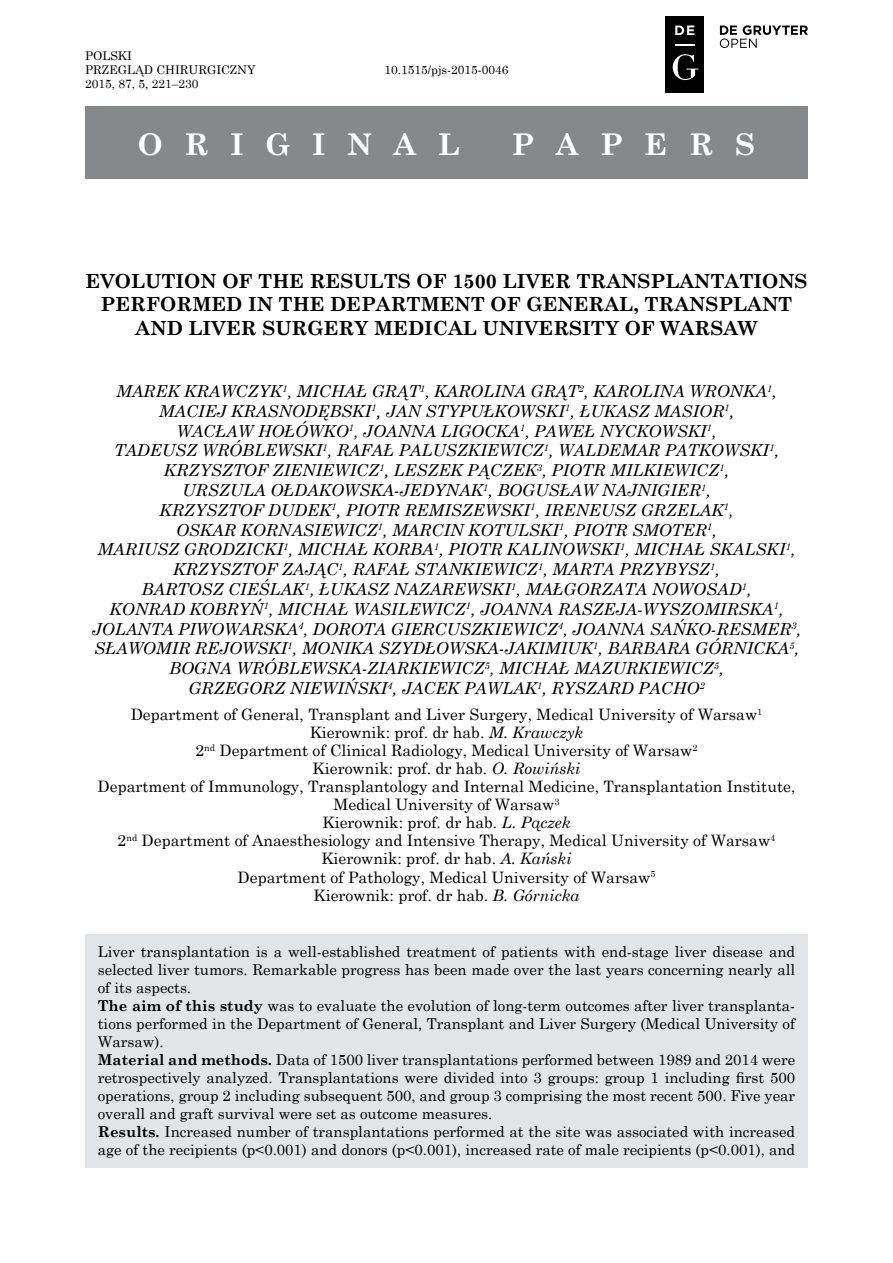
<style>
.page{position:relative;width:893px;height:1263px;background:#fff}
.page>*{position:absolute;margin:0;border:0;box-sizing:border-box;transform-origin:0 0}
.t1{font:700 30px "Century Schoolbook";letter-spacing:.72em;color:#fff}
.t2{font:700 19.5px "Century Schoolbook";color:#000}
.t3{font:italic 16.5px/19.8px "Century Schoolbook";color:#000;text-align:center}
.t4{font:15.75px/18px "Century Schoolbook";color:#000;text-align:center}
.t5{font:15px/18px "Century Schoolbook";color:#000}
.t6{font:12px/14.2px "Century Schoolbook";color:#000}
.s1{font-style:italic}
.s2{font-weight:700}
</style>
<div class="page">
<div style="left:85px;top:106px;width:723px;height:73px;background:#87888a"></div>
<div style="left:85px;top:935px;width:723px;height:233px;background:#e3e4e5"></div>
<div style="left:666px;top:16px;width:38px;height:76px;background:#000"></div>
<svg style="left:675px;top:44px;width:19px;height:2px"></svg>
<svg style="left:675px;top:26px;width:19px;height:9px"></svg>
<svg style="left:673px;top:54px;width:25px;height:26px"></svg>
<svg style="left:720px;top:25px;width:88px;height:23px"></svg>
<p class="t6" style="left:85px;top:47px;width:172px">POLSKI<br>PRZEGLĄD CHIRURGICZNY</p>
<p class="t6" style="left:85px;top:76px;width:115px">2015, 87, 5, 221–230</p>
<p class="t6" style="left:384px;top:62px;width:126px">10.1515/pjs-2015-0046</p>
<h1 class="t1" style="left:138px;top:120px;width:323px">ORIGINAL</h1>
<h1 class="t1" style="left:511px;top:120px;width:245px">PAPERS</h1>
<p class="t2" style="left:85px;top:266px;width:105px">EVOLUTION</p>
<p class="t2" style="left:222px;top:266px;width:103px">OF THE RES</p>
<p class="t2" style="left:353px;top:266px;width:253px">ULTS OF 1500 LIVER TRANSPLAN</p>
<p class="t2" style="left:710px;top:266px;width:58px">TATIONS</p>
<p class="t2" style="left:101px;top:289px;width:16px">PER</p>
<p class="t2" style="left:146px;top:289px;width:200px">FORMED IN THE DEPAR</p>
<p class="t2" style="left:407px;top:289px;width:152px">TMENT O F GENERAL</p>
<p class="t2" style="left:633px;top:289px;width:27px">, TRANSPLAN</p>
<p class="t2" style="left:778px;top:289px;width:16px">T</p>
<p class="t2" style="left:136px;top:312px;width:173px">AND LIVER SURGER</p>
<p class="t2" style="left:354px;top:312px;width:143px">Y MEDICAL UNI</p>
<p class="t2" style="left:524px;top:312px;width:29px">VERSI</p>
<p class="t2" style="left:591px;top:312px;width:106px">TY O F WARSAW</p>
<p class="t3" style="left:92px;top:380px;width:711px">MAREK KRAWCZYK<sup>1</sup>, MICHAŁ GRĄT<sup>1</sup>, KAROLINA GRĄT<sup>2</sup>, KAROLINA WRONKA<sup>1</sup>, MACIEJ KRASNODĘBSKI<sup>1</sup>, JAN STYPUŁKOWSKI<sup>1</sup>, ŁUKASZ MASIOR<sup>1</sup>,<br>WACŁAW HOŁÓ WKO<sup>1</sup>, JOANNA LIG OCKA<sup>1</sup>, PAWEŁ N YCKOWSKI<sup>1</sup>,<br>TADEUSZ WRÓBLEWSKI<sup>1</sup>, RAFAŁ PALUSZKIEWICZ<sup>1</sup>, WALDEMAR PATKOWSKI<sup>1</sup>, KRZYSZTOF ZIENIEWICZ<sup>1</sup>, LESZEK PĄCZEK<sup>3</sup>, PIOTR MILKIEWICZ<sup>1</sup>,<br>URSZULA OŁDAKOWSKA-JEDYNAK<sup>1</sup>, BOG USŁAW NAJNIGIER<sup>1</sup>,<br>KRZYSZTOF DUDEK<sup>1</sup>, PIOTR REMISZEWSKI<sup>1</sup>, IRENEUSZ GRZELAK<sup>1</sup>,<br>OSKAR KORNASIEWICZ<sup>1</sup>, MARCIN KOTULSKI<sup>1</sup>, PIOTR SMOTER<sup>1</sup>,<br>MARIUSZ GRODZICKI<sup>1</sup>, MICHAŁ KORBA<sup>1</sup>, PIOTR KALINOWSKI<sup>1</sup>, MICHAŁ SKALSKI<sup>1</sup>, KRZYSZTOF ZAJĄC<sup>1</sup>, RAFAŁ S TANKIEWICZ<sup>1</sup>, MARTA PRZYBYSZ<sup>1</sup>,<br>BARTOSZ CIEŚLAK<sup>1</sup>, ŁUKASZ NAZAREWSKI<sup>1</sup>, MAŁG ORZATA NOWOSAD<sup>1</sup>,<br>KONRAD KOBRYŃ<sup>1</sup>, MICHAŁ WASILEWICZ<sup>1</sup>, JOANNA RASZEJA-WYSZOMIRSKA<sup>1</sup>, JOLANTA PIWOWARSKA<sup>4</sup>, DOROTA GIERCUSZKIEWICZ<sup>4</sup>, JOANNA SAŃKO-RESMER<sup>3</sup>, SŁAWOMIR REJOWSKI<sup>1</sup>, MONIKA SZYDŁOWSKA-JAKIMIUK<sup>1</sup>, BARBARA GÓRNICKA<sup>5</sup>, BOG NA WRÓBLEWSKA-ZIARKIEWICZ<sup>5</sup>, MICHAŁ MAZURKIEWICZ<sup>5</sup>,<br>GRZEG ORZ NIEWIŃSKI<sup>4</sup>, JACEK PAWLAK<sup>1</sup>, RYSZARD PACHO<sup>2</sup></p>
<p class="t4" style="left:98px;top:704px;width:699px">Department of General, Transplant and Liver Surgery, Medical University of Warsaw<sup>1<br></sup>Kierownik: prof. dr hab. <span class="s1">M. KRAWCZYK<br></span>2<sup>nd</sup> Department of Clinical Radiology, Medical University of Warsaw<sup>2<br></sup>Kierownik: prof. dr hab. <span class="s1">O. ROWIŃSKI<br></span>Department of Immunology, Transplantology and Internal Medicine, Transplantation Institute, Medical University of Warsaw<sup>3<br></sup>Kierownik: prof. dr hab. <span class="s1">L. PĄCZEK<br></span>2<sup>nd</sup> Department of Anaesthesiology and Intensive Therapy, Medical University of Warsaw<sup>4<br></sup>Kierownik: prof. dr hab. <span class="s1">A. KAŃSKI<br></span>Department of Pathology, Medical University of Warsaw<sup>5<br></sup>Kierownik: prof. dr hab. <span class="s1">B. GÓRNICKA</span></p>
<p class="t5" style="left:98px;top:941px;width:699px">Liver transplantation is a well-established treatment of patients with end-stage liver disease and selected liver tumors. Remarkable progress has been made over the last years concerning nearly all of its aspects.<br><span class="s2">THE AIM OF THIS STUDY</span> was to evaluate the evolution of long-term outcomes after liver transplanta&shy;tions performed in the Department of General, Transplant and Liver Surgery (Medical University of Warsaw).<br><span class="s2">MATERIAL AND METHODS.</span> Data of 1500 liver transplantations performed between 1989 and 2014 were retrospectively analyzed. Transplantations were divided into 3 groups: group 1 including first 500 operations, group 2 including subsequent 500, and group 3 comprising the most recent 500. Five year overall and graft survival were set as outcome measures.<br><span class="s2">RESULTS.</span> Increased number of transplantations performed at the site was associated with increased age of the recipients (p&lt;0.001) and donors (p&lt;0.001), increased rate of male recipients (p&lt;0.001), and</p>
</div>
